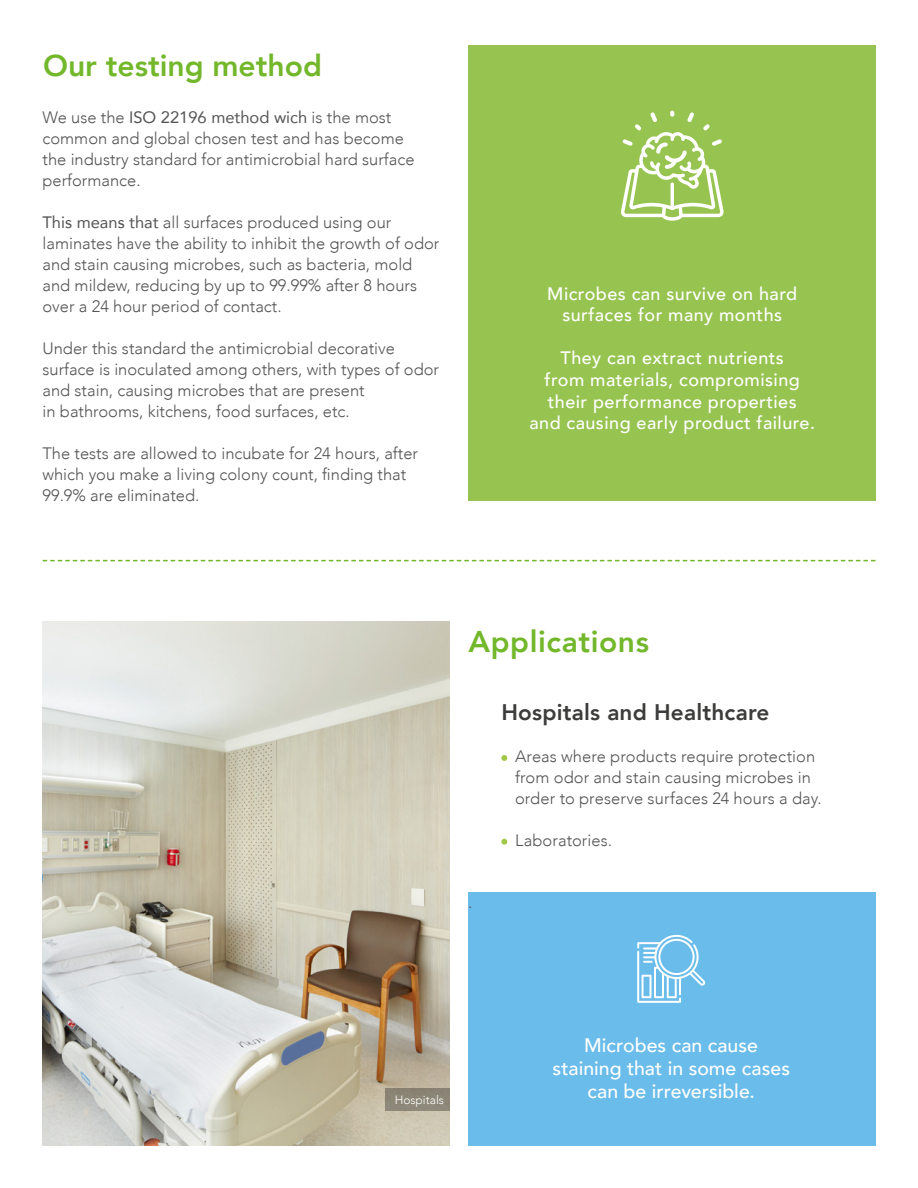
<style>
.page{position:relative;width:918px;height:1188px;background:#fff}
.page>*{position:absolute;margin:0;border:0;box-sizing:border-box;transform-origin:0 0}
.t1{font:800 30px "Avenir";color:#73b72b}
.t2{font:800 30px "Avenir";letter-spacing:.02em;color:#73b72b}
.t3{font:800 22.5px "Avenir";letter-spacing:.01em;color:#3c3c3b}
.t4{font:500 19.5px/23.4px "Avenir";color:#fff;text-align:center}
.t5{font:500 18px/21.6px "Avenir";letter-spacing:.025em;color:#fff;text-align:center}
.t6{font:300 16.5px/21px "Avenir";color:#555454}
.t7{font:300 12px "Avenir";color:#fff}
.s1{font-weight:400}
</style>
<div class="page">
<div style="left:468px;top:892px;width:407px;height:253px;background:#6abcea"></div>
<svg style="left:637px;top:935px;width:68px;height:68px"></svg>
<svg style="left:501px;top:755px;width:6px;height:6px"></svg>
<svg style="left:501px;top:839px;width:6px;height:6px"></svg>
<img style="left:43px;top:622px;width:407px;height:523px">
<div style="left:386px;top:1088px;width:64px;height:23px;background:#8c8677"></div>
<div style="left:469px;top:46px;width:407px;height:455px;background:#97c451"></div>
<svg style="left:621px;top:111px;width:103px;height:110px"></svg>
<svg style="left:43px;top:560px;width:832px;height:1px"></svg>
<h1 class="t1" style="left:43px;top:42px;width:280px">Our testing method</h1>
<p class="t6" style="left:43px;top:107px;width:374px">We use the <span class="s1">ISO 22196 method wich</span> is the most common and global chosen test and has become the industry standard for antimicrobial hard surface performance.</p>
<p class="t6" style="left:43px;top:212px;width:398px"><span class="s1">This means that</span> all surfaces produced using our laminates have the ability to inhibit the growth of odor and stain causing microbes, such as bacteria, mold and mildew, reducing by up to 99.99% after 8 hours over a 24 hour period of contact.</p>
<p class="t6" style="left:43px;top:338px;width:398px">Under this standard the antimicrobial decorative surface is inoculated among others, with types of odor and stain, causing microbes that are present<br>in bathrooms, kitchens, food surfaces, etc.</p>
<p class="t6" style="left:43px;top:443px;width:377px">The tests are allowed to incubate for 24 hours, after which you make a living colony count, finding that<br>99.9% are eliminated.</p>
<p class="t5" style="left:547px;top:282px;width:251px">Microbes can survive on hard surfaces for many months</p>
<p class="t5" style="left:529px;top:346px;width:287px">They can extract nutrients<br>from materials, compromising their performance properties<br>and causing early product failure.</p>
<h1 class="t2" style="left:469px;top:618px;width:182px">Applications</h1>
<p class="t6" style="left:468px;top:892px;width:6px">.</p>
<h2 class="t3" style="left:501px;top:694px;width:270px">Hospitals and Healthcare</h2>
<p class="t6" style="left:515px;top:746px;width:308px">Areas where products require protection from odor and stain causing microbes in order to preserve surfaces 24 hours a day.</p>
<p class="t6" style="left:515px;top:830px;width:99px">Laboratories.</p>
<p class="t7" style="left:395px;top:1093px;width:51px">Hospitals</p>
<p class="t4" style="left:552px;top:1032px;width:239px">Microbes can cause staining that in some cases can be irreversible.</p>
</div>
